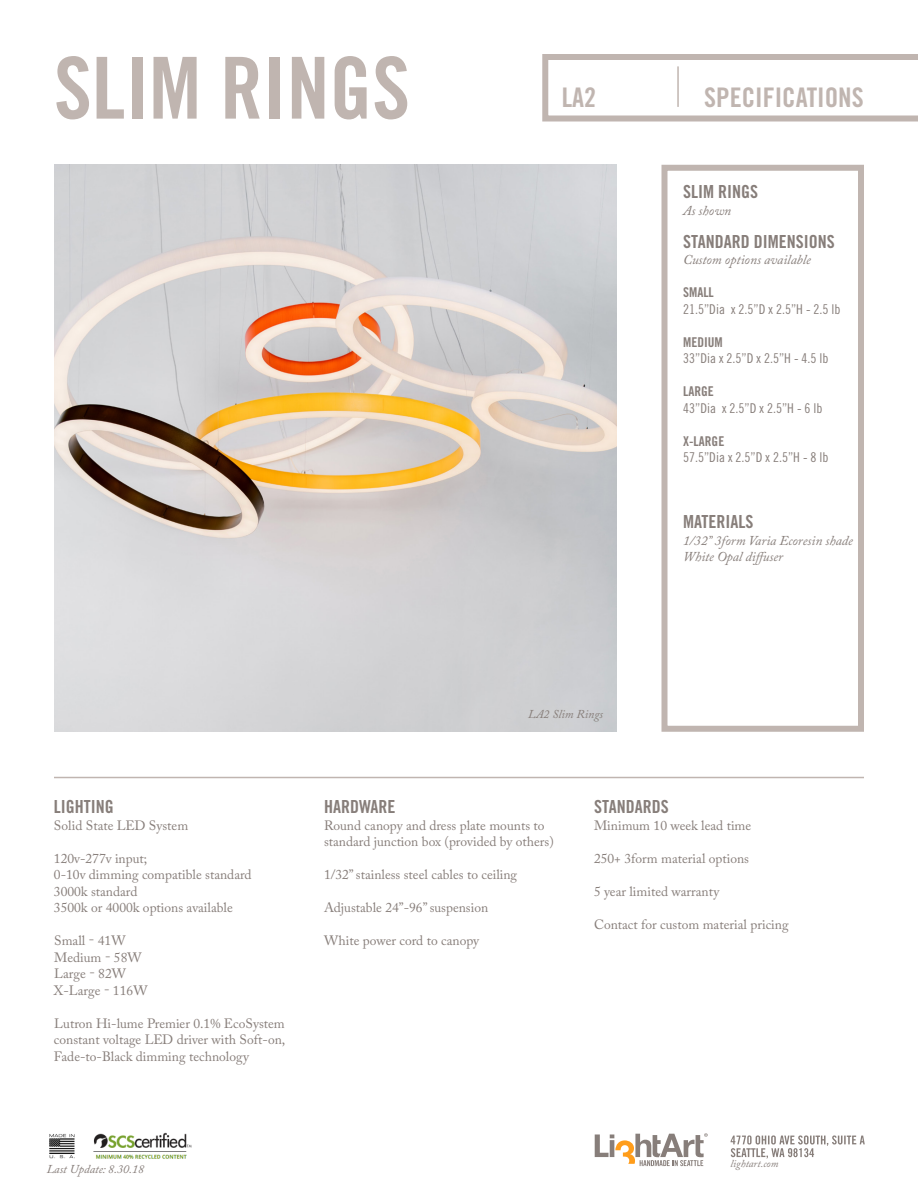
<style>
.page{position:relative;width:918px;height:1188px;background:#fff}
.page>*{position:absolute;margin:0;border:0;box-sizing:border-box;transform-origin:0 0}
.t1{font:85.5px "Trade Gothic LT Std Bd Cn 20";color:#c0b5b0}
.t2{font:27px "Trade Gothic LT Std Bd Cn 20";color:#c0b5b0}
.t3{font:18px "Trade Gothic LT Std Bd Cn 20";color:#877e7a}
.t4{font:13.5px/16.5px "Adobe Caslon Pro";color:#877e7a;text-align:justify}
.t5{font:13.5px "Trade Gothic LT Std Cn 18";color:#877e7a}
.t6{font:italic 13.5px "Adobe Caslon Pro";color:#877e7a}
.t7{font:13.5px "Trade Gothic LT Std Bd Cn 20";color:#877e7a}
.t8{font:italic 12px "Adobe Caslon Pro";color:#877e7a}
.t9{font:italic 10.5px "Adobe Caslon Pro";color:#877e7a}
</style>
<div class="page">
<svg style="left:595px;top:1133px;width:113px;height:33px"></svg>
<svg style="left:731px;top:1135px;width:134px;height:24px"></svg>
<img style="left:49px;top:1134px;width:26px;height:25px">
<img style="left:93px;top:1133px;width:99px;height:26px">
<svg style="left:542px;top:54px;width:376px;height:68px"></svg>
<div style="left:662px;top:165px;width:202px;height:567px;border:6px solid #c0b5b0"></div>
<img style="left:54px;top:165px;width:562px;height:567px">
<hr style="left:54px;top:777px;width:810px;height:1px;background:#c0b5b0">
<p class="t1" style="left:54px;top:36px;width:358px">SLIM RINGS</p>
<p class="t2" style="left:562px;top:81px;width:36px">LA2</p>
<p class="t8" style="left:528px;top:707px;width:76px">LA2 Slim Rings</p>
<p class="t2" style="left:704px;top:81px;width:161px">SPECIFICATIONS</p>
<p class="t3" style="left:683px;top:181px;width:76px">SLIM RINGS</p>
<p class="t6" style="left:683px;top:202px;width:50px">As shown</p>
<p class="t3" style="left:683px;top:230px;width:153px">STANDARD DIMENSIONS</p>
<p class="t6" style="left:683px;top:252px;width:129px">Custom options available</p>
<p class="t7" style="left:683px;top:284px;width:32px">SMALL</p>
<p class="t5" style="left:683px;top:301px;width:159px">21.5”Dia x 2.5”D x 2.5”H - 2.5 lb</p>
<p class="t7" style="left:683px;top:334px;width:41px">MEDIUM</p>
<p class="t5" style="left:683px;top:350px;width:147px">33”Dia x 2.5”D x 2.5”H - 4.5 lb</p>
<p class="t7" style="left:683px;top:383px;width:32px">LARGE</p>
<p class="t5" style="left:683px;top:400px;width:141px">43”Dia x 2.5”D x 2.5”H - 6 lb</p>
<p class="t7" style="left:683px;top:433px;width:43px">X-LARGE</p>
<p class="t5" style="left:683px;top:449px;width:147px">57.5”Dia x 2.5”D x 2.5”H - 8 lb</p>
<p class="t3" style="left:683px;top:511px;width:72px">MATERIALS</p>
<p class="t6" style="left:683px;top:532px;width:171px">1/32” 3form Varia Ecoresin shade</p>
<p class="t6" style="left:683px;top:549px;width:101px">White Opal diffuser</p>
<p class="t3" style="left:54px;top:796px;width:62px">LIGHTING</p>
<p class="t4" style="left:54px;top:817px;width:136px">Solid State LED System</p>
<p class="t4" style="left:54px;top:850px;width:95px">120v-277v input;</p>
<p class="t4" style="left:54px;top:866px;width:199px">0-10v dimming compatible standard</p>
<p class="t4" style="left:54px;top:883px;width:85px">3000k standard</p>
<p class="t4" style="left:54px;top:899px;width:180px">3500k or 4000k options available</p>
<p class="t4" style="left:54px;top:932px;width:73px">Small - 41W</p>
<p class="t4" style="left:54px;top:949px;width:89px">Medium - 58W</p>
<p class="t4" style="left:54px;top:965px;width:73px">Large - 82W</p>
<p class="t4" style="left:54px;top:982px;width:95px">X-Large - 116W</p>
<p class="t4" style="left:54px;top:1015px;width:233px">Lutron Hi-lume Premier 0.1% EcoSystem constant voltage LED driver with Soft-on, Fade-to-Black dimming technology</p>
<p class="t3" style="left:324px;top:796px;width:73px">HARDWARE</p>
<p class="t4" style="left:324px;top:817px;width:222px">Round canopy and dress plate mounts to</p>
<p class="t4" style="left:324px;top:833px;width:231px">standard junction box (provided by others)</p>
<p class="t4" style="left:324px;top:866px;width:195px">1/32” stainless steel cables to ceiling</p>
<p class="t4" style="left:324px;top:899px;width:166px">Adjustable 24”-96” suspension</p>
<p class="t4" style="left:324px;top:932px;width:157px">White power cord to canopy</p>
<p class="t8" style="left:47px;top:1162px;width:99px">Last Update: 8.30.18</p>
<p class="t3" style="left:594px;top:796px;width:76px">STANDARDS</p>
<p class="t4" style="left:594px;top:817px;width:159px">Minimum 10 week lead time</p>
<p class="t4" style="left:594px;top:850px;width:157px">250+ 3form material options</p>
<p class="t4" style="left:594px;top:883px;width:127px">5 year limited warranty</p>
<p class="t4" style="left:594px;top:916px;width:196px">Contact for custom material pricing</p>
<p class="t9" style="left:731px;top:1157px;width:49px">lightart.com</p>
</div>
